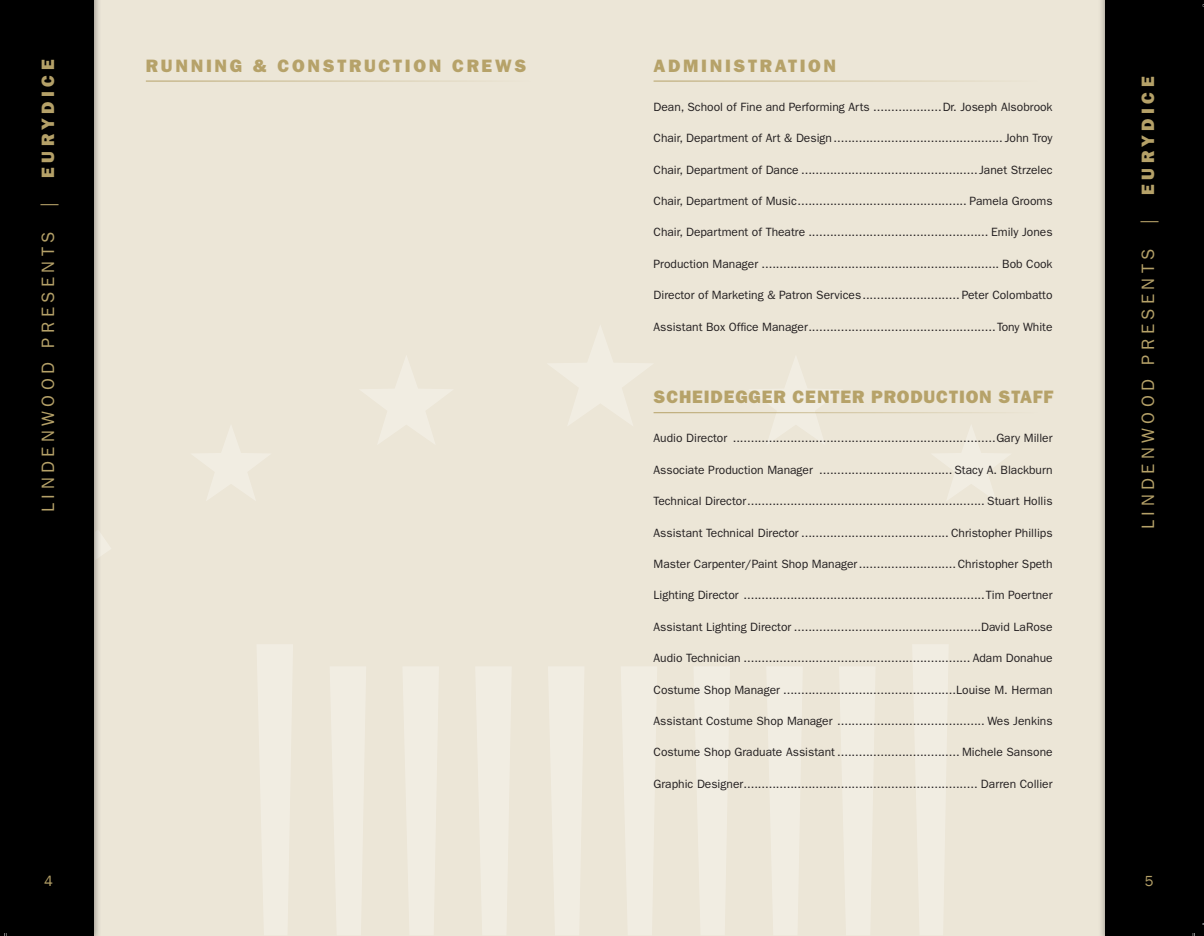
<style>
.page{position:relative;width:1204px;height:936px;background:#fff}
.page>*{position:absolute;margin:0;border:0;box-sizing:border-box;transform-origin:0 0}
.t1{font:18px "ITC Franklin Gothic Std Hvy";letter-spacing:.15em;color:#b6a269}
.t2{font:18px "ITC Franklin Gothic Std";letter-spacing:.25em;color:#b5a168}
.t3{font:18px "ITC Franklin Gothic Std Hvy";letter-spacing:.05em;color:#b6a269}
.t4{font:18px "ITC Franklin Gothic Std Hvy";letter-spacing:.25em;color:#b5a168}
.t5{font:15px "Franklin Gothic";color:#b5a168}
.t6{font:15px "Franklin Gothic";color:#b6a269}
.t7{font:12px "ITC Franklin Gothic Std";color:#231f20}
</style>
<div class="page">
<div style="left:0;top:0;width:1192px;height:935px;background:#ece6d7"></div>
<svg style="left:257px;top:645px;width:36px;height:290px"></svg>
<svg style="left:913px;top:645px;width:35px;height:290px"></svg>
<svg style="left:330px;top:667px;width:36px;height:268px"></svg>
<svg style="left:403px;top:667px;width:36px;height:268px"></svg>
<svg style="left:839px;top:667px;width:36px;height:268px"></svg>
<svg style="left:767px;top:667px;width:35px;height:268px"></svg>
<svg style="left:694px;top:667px;width:36px;height:268px"></svg>
<svg style="left:621px;top:667px;width:36px;height:268px"></svg>
<svg style="left:548px;top:667px;width:36px;height:268px"></svg>
<svg style="left:476px;top:667px;width:35px;height:268px"></svg>
<svg style="left:549px;top:326px;width:103px;height:99px"></svg>
<svg style="left:361px;top:356px;width:91px;height:88px"></svg>
<svg style="left:192px;top:427px;width:78px;height:73px"></svg>
<svg style="left:748px;top:357px;width:95px;height:87px"></svg>
<svg style="left:933px;top:426px;width:77px;height:74px"></svg>
<svg style="left:102px;top:537px;width:9px;height:17px"></svg>
<div style="left:1097px;top:0;width:107px;height:935px;background:#231f20;opacity:.5"></div>
<div style="left:1105px;top:0;width:99px;height:935px;background:#000"></div>
<div style="left:0;top:0;width:102px;height:935px;background:#231f20;opacity:.5"></div>
<div style="left:0;top:0;width:94px;height:935px;background:#000"></div>
<hr style="left:146px;top:81px;width:399px;height:1px;background:#b6a269">
<hr style="left:653px;top:81px;width:400px;height:1px;background:#b6a269">
<hr style="left:653px;top:412px;width:400px;height:1px;background:#b6a269">
<h1 class="t4" style="left:37px;top:178px;width:120px;rotate:-90deg">EURYDICE</h1>
<h1 class="t2" style="left:38px;top:207px;width:6px;rotate:-90deg">|</h1>
<h1 class="t2" style="left:38px;top:512px;width:282px;rotate:-90deg">LINDENWOOD PRESENTS</h1>
<h1 class="t1" style="left:146px;top:55px;width:382px">RUNNING &amp; CONSTRUCTION CREWS</h1>
<h1 class="t1" style="left:653px;top:55px;width:184px">ADMINISTRATION</h1>
<p class="t7" style="left:653px;top:100px;width:400px">Dean, School of Fine and Performing Arts ...................Dr. Joseph Alsobrook</p>
<p class="t7" style="left:653px;top:131px;width:400px">Chair, Department of Art &amp; Design............................................... John Troy</p>
<p class="t7" style="left:653px;top:163px;width:400px">Chair, Department of Dance ................................................. Janet Strzelec</p>
<p class="t7" style="left:653px;top:194px;width:400px">Chair, Department of Music............................................... Pamela Grooms</p>
<p class="t7" style="left:653px;top:225px;width:400px">Chair, Department of Theatre .................................................. Emily Jones</p>
<p class="t7" style="left:653px;top:257px;width:400px">Production Manager .................................................................. Bob Cook</p>
<p class="t7" style="left:653px;top:288px;width:401px">Director of Marketing &amp; Patron Services........................... Peter Colombatto</p>
<p class="t7" style="left:653px;top:319px;width:400px">Assistant Box Office Manager....................................................Tony White</p>
<h1 class="t3" style="left:653px;top:386px;width:401px">SCHEIDEGGER CENTER PRODUCTION STAFF</h1>
<p class="t7" style="left:653px;top:431px;width:401px">Audio Director .........................................................................Gary Miller</p>
<p class="t7" style="left:653px;top:463px;width:400px">Associate Production Manager ..................................... Stacy A. Blackburn</p>
<p class="t7" style="left:653px;top:494px;width:400px">Technical Director.................................................................. Stuart Hollis</p>
<p class="t7" style="left:653px;top:525px;width:400px">Assistant Technical Director ......................................... Christopher Phillips</p>
<p class="t7" style="left:653px;top:557px;width:401px">Master Carpenter/Paint Shop Manager...........................Christopher Speth</p>
<p class="t7" style="left:653px;top:588px;width:400px">Lighting Director ...................................................................Tim Poertner</p>
<p class="t7" style="left:653px;top:620px;width:400px">Assistant Lighting Director ....................................................David LaRose</p>
<p class="t7" style="left:653px;top:651px;width:401px">Audio Technician ............................................................... Adam Donahue</p>
<p class="t7" style="left:653px;top:682px;width:400px">Costume Shop Manager ................................................Louise M. Herman</p>
<p class="t7" style="left:653px;top:714px;width:400px">Assistant Costume Shop Manager ......................................... Wes Jenkins</p>
<p class="t7" style="left:653px;top:745px;width:400px">Costume Shop Graduate Assistant .................................. Michele Sansone</p>
<p class="t7" style="left:653px;top:776px;width:401px">Graphic Designer................................................................. Darren Collier</p>
<h1 class="t4" style="left:1137px;top:195px;width:120px;rotate:-90deg">EURYDICE</h1>
<h1 class="t2" style="left:1138px;top:224px;width:6px;rotate:-90deg">|</h1>
<h1 class="t2" style="left:1138px;top:529px;width:282px;rotate:-90deg">LINDENWOOD PRESENTS</h1>
<p class="t5" style="left:44px;top:871px;width:10px">4</p>
<p class="t5" style="left:1145px;top:871px;width:10px">5</p>
<p class="t6" style="left:1143px;top:871px;width:10px">5</p>
</div>
